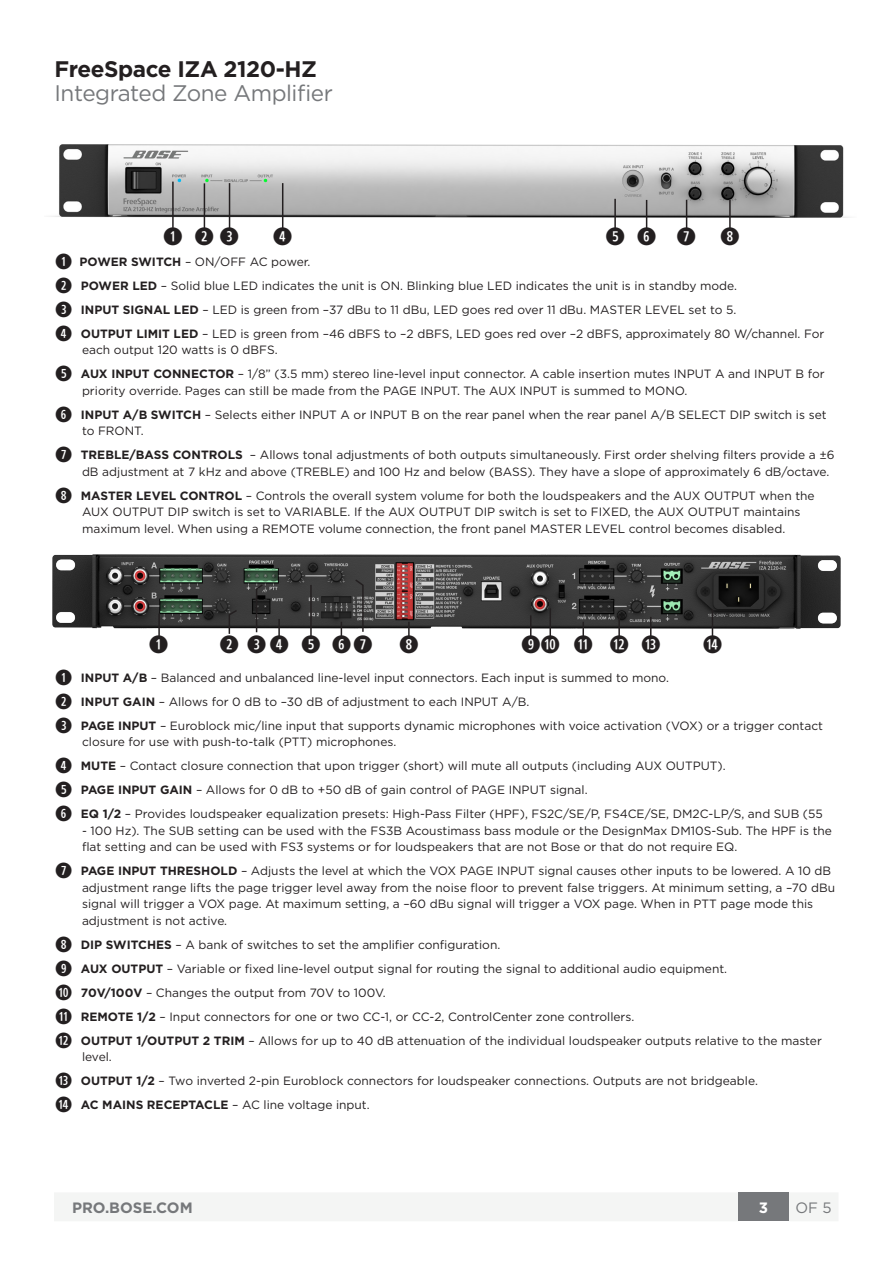
<style>
.page{position:relative;width:893px;height:1263px;background:#fff}
.page>*{position:absolute;margin:0;border:0;box-sizing:border-box;transform-origin:0 0}
.Number_in_circle_1{font:700 24px "Combi Numerals";letter-spacing:.1em;color:#231f20}
.small_header_B{font:22.5px "Gotham";letter-spacing:-.02em;color:#76787b}
.small_header_A{font:700 22.5px "Gotham";letter-spacing:-.02em;color:#231f20}
.t1{font:700 15px "Gotham";color:#76787b}
.t2{font:15px "Gotham";color:#76787b}
.t3{font:700 15px "Gotham";color:#fff}
.Number_in_circle_3{font:12px/16.5px "Gotham";color:#231f20}
.Number_in_circle_8{font:12px/16.5px "Gotham";color:#231f20}
.Number_in_circle_7{font:12px/16.5px "Gotham";color:#231f20}
.Number_in_circle_6{font:12px/16.5px "Gotham";color:#231f20}
.Number_in_circle_2{font:12px "Gotham";color:#231f20}
.Number_in_circle_1-2{font:12px "Gotham";color:#231f20}
.Number_in_circle_4{font:12px "Gotham";color:#231f20}
.Number_in_circle_5{font:12px "Gotham";color:#231f20}
.s1{font-family:"Combi Numerals";font-weight:700;font-size:21px}
.s2{font-weight:700}
</style>
<div class="page">
<div style="left:54px;top:1192px;width:784px;height:29px;background:#f4f5f4"></div>
<div style="left:738px;top:1192px;width:50px;height:29px;background:#76787b"></div>
<img style="left:50px;top:145px;width:799px;height:73px">
<hr style="left:172px;top:182px;width:2px;height:46px;background:#231f20">
<hr style="left:204px;top:183px;width:1px;height:47px;background:#231f20">
<hr style="left:229px;top:183px;width:1px;height:46px;background:#231f20">
<hr style="left:282px;top:183px;width:1px;height:46px;background:#231f20">
<hr style="left:614px;top:199px;width:2px;height:30px;background:#231f20">
<hr style="left:646px;top:200px;width:1px;height:30px;background:#231f20">
<svg style="left:686px;top:200px;width:1px;height:29px"></svg>
<hr style="left:729px;top:200px;width:2px;height:29px;background:#231f20">
<img style="left:52px;top:555px;width:789px;height:74px">
<hr style="left:158px;top:613px;width:2px;height:23px;background:#231f20">
<svg style="left:228px;top:608px;width:11px;height:26px"></svg>
<svg style="left:255px;top:583px;width:9px;height:50px"></svg>
<svg style="left:278px;top:619px;width:2px;height:18px"></svg>
<hr style="left:310px;top:585px;width:2px;height:52px;background:#231f20">
<svg style="left:341px;top:622px;width:1px;height:15px"></svg>
<svg style="left:354px;top:578px;width:10px;height:54px"></svg>
<svg style="left:408px;top:622px;width:2px;height:15px"></svg>
<svg style="left:530px;top:615px;width:1px;height:22px"></svg>
<hr style="left:549px;top:608px;width:2px;height:29px;background:#231f20">
<svg style="left:582px;top:622px;width:2px;height:15px"></svg>
<hr style="left:618px;top:615px;width:2px;height:22px;background:#231f20">
<svg style="left:650px;top:617px;width:1px;height:20px"></svg>
<svg style="left:712px;top:609px;width:1px;height:28px"></svg>
<p class="small_header_A" style="left:55px;top:54px;width:264px">FreeSpace IZA 2120-HZ</p>
<p class="small_header_B" style="left:55px;top:79px;width:280px">Integrated Zone Amplifier</p>
<p class="Number_in_circle_1" style="left:163px;top:227px;width:21px">Q</p>
<p class="Number_in_circle_1" style="left:194px;top:227px;width:46px">WE</p>
<p class="Number_in_circle_1" style="left:273px;top:227px;width:21px">R</p>
<p class="Number_in_circle_1" style="left:605px;top:227px;width:21px">T</p>
<p class="Number_in_circle_1" style="left:637px;top:227px;width:21px">Y</p>
<p class="Number_in_circle_1" style="left:676px;top:227px;width:21px">U</p>
<p class="Number_in_circle_1" style="left:720px;top:227px;width:21px">I</p>
<p class="Number_in_circle_1-2" style="left:55px;top:254px;width:257px"><span class="s1">Q</span> <span class="s2">POWER SWITCH</span> – ON/OFF AC power.</p>
<p class="Number_in_circle_2" style="left:55px;top:278px;width:683px"><span class="s1">W</span> <span class="s2">POWER LED</span> – Solid blue LED indicates the unit is ON. Blinking blue LED indicates the unit is in standby mode.</p>
<p class="Number_in_circle_3" style="left:55px;top:301px;width:683px"><span class="s1">E</span> <span class="s2">INPUT SIGNAL LED</span> – LED is green from –37 dBu to 11 dBu, LED goes red over 11 dBu. MASTER LEVEL set to 5.</p>
<p class="Number_in_circle_3" style="left:82px;top:325px;width:744px;text-indent:-27px"><span class="s1">R</span> <span class="s2">OUTPUT LIMIT LED</span> – LED is green from –46 dBFS to –2 dBFS, LED goes red over –2 dBFS, approximately 80 W/channel. For each output 120 watts is 0 dBFS.</p>
<p class="Number_in_circle_3" style="left:82px;top:366px;width:744px;text-indent:-27px"><span class="s1">T</span> <span class="s2">AUX INPUT CONNECTOR</span> – 1/8” (3.5 mm) stereo line-level input connector. A cable insertion mutes INPUT A and INPUT B for priority override. Pages can still be made from the PAGE INPUT. The AUX INPUT is summed to MONO.</p>
<p class="Number_in_circle_3" style="left:82px;top:406px;width:746px;text-indent:-27px"><span class="s1">Y</span> <span class="s2">INPUT A/B SWITCH</span> – Selects either INPUT A or INPUT B on the rear panel when the rear panel A/B SELECT DIP switch is set to FRONT.</p>
<p class="Number_in_circle_3" style="left:82px;top:447px;width:754px;text-indent:-27px"><span class="s1">U</span> <span class="s2">TREBLE/BASS CONTROLS</span> – Allows tonal adjustments of both outputs simultaneously. First order shelving filters provide a ±6 dB adjustment at 7 kHz and above (TREBLE) and 100 Hz and below (BASS). They have a slope of approximately 6 dB/octave.</p>
<p class="Number_in_circle_3" style="left:82px;top:487px;width:734px;text-indent:-27px"><span class="s1">I</span> <span class="s2">MASTER LEVEL CONTROL</span> – Controls the overall system volume for both the loudspeakers and the AUX OUTPUT when the<br>AUX OUTPUT DIP switch is set to VARIABLE. If the AUX OUTPUT DIP switch is set to FIXED, the AUX OUTPUT maintains maximum level. When using a REMOTE volume connection, the front panel MASTER LEVEL control becomes disabled.</p>
<p class="Number_in_circle_1" style="left:149px;top:635px;width:21px">Q</p>
<p class="Number_in_circle_1" style="left:219px;top:635px;width:71px">W ER</p>
<p class="Number_in_circle_1" style="left:301px;top:635px;width:73px">T YU</p>
<p class="Number_in_circle_1" style="left:399px;top:635px;width:21px">I</p>
<p class="Number_in_circle_1" style="left:521px;top:635px;width:41px">OA</p>
<p class="Number_in_circle_1" style="left:574px;top:635px;width:21px">S</p>
<p class="Number_in_circle_1" style="left:609px;top:635px;width:21px">D</p>
<p class="Number_in_circle_1" style="left:641px;top:635px;width:21px">F</p>
<p class="Number_in_circle_1" style="left:703px;top:635px;width:19px">G</p>
<p class="Number_in_circle_1-2" style="left:55px;top:669px;width:615px"><span class="s1">Q</span> <span class="s2">INPUT A/B</span> – Balanced and unbalanced line-level input connectors. Each input is summed to mono.</p>
<p class="Number_in_circle_2" style="left:55px;top:693px;width:476px"><span class="s1">W</span> <span class="s2">INPUT GAIN</span> – Allows for 0 dB to –30 dB of adjustment to each INPUT A/B.</p>
<p class="Number_in_circle_3" style="left:82px;top:717px;width:743px;text-indent:-27px"><span class="s1">E</span> <span class="s2">PAGE INPUT</span> – Euroblock mic/line input that supports dynamic microphones with voice activation (VOX) or a trigger contact closure for use with push-to-talk (PTT) microphones.</p>
<p class="Number_in_circle_4" style="left:55px;top:758px;width:672px"><span class="s1">R</span> <span class="s2">MUTE</span> – Contact closure connection that upon trigger (short) will mute all outputs (including AUX OUTPUT).</p>
<p class="Number_in_circle_5" style="left:55px;top:782px;width:534px"><span class="s1">T</span> <span class="s2">PAGE INPUT GAIN</span> – Allows for 0 dB to +50 dB of gain control of PAGE INPUT signal.</p>
<p class="Number_in_circle_6" style="left:55px;top:805px;width:769px"><span class="s1">Y</span> <span class="s2">EQ 1/2</span> – Provides loudspeaker equalization presets: High-Pass Filter (HPF), FS2C/SE/P, FS4CE/SE, DM2C-LP/S, and SUB (55</p>
<p class="Number_in_circle_6" style="left:82px;top:822px;width:751px">- 100 Hz). The SUB setting can be used with the FS3B Acoustimass bass module or the DesignMax DM10S-Sub. The HPF is the flat setting and can be used with FS3 systems or for loudspeakers that are not Bose or that do not require EQ.</p>
<p class="Number_in_circle_7" style="left:82px;top:862px;width:755px;text-indent:-27px"><span class="s1">U</span> <span class="s2">PAGE INPUT THRESHOLD</span> – Adjusts the level at which the VOX PAGE INPUT signal causes other inputs to be lowered. A 10 dB adjustment range lifts the page trigger level away from the noise floor to prevent false triggers. At minimum setting, a –70 dBu signal will trigger a VOX page. At maximum setting, a –60 dBu signal will trigger a VOX page. When in PTT page mode this adjustment is not active.</p>
<p class="Number_in_circle_8" style="left:55px;top:936px;width:447px"><span class="s1">I</span> <span class="s2">DIP SWITCHES</span> – A bank of switches to set the amplifier configuration.</p>
<p class="Number_in_circle_8" style="left:55px;top:960px;width:674px"><span class="s1">O</span> <span class="s2">AUX OUTPUT</span> – Variable or fixed line-level output signal for routing the signal to additional audio equipment.</p>
<p class="Number_in_circle_8" style="left:55px;top:984px;width:332px"><span class="s1">A</span> <span class="s2">70V/100V</span> – Changes the output from 70V to 100V.</p>
<p class="Number_in_circle_8" style="left:55px;top:1008px;width:581px"><span class="s1">S</span> <span class="s2">REMOTE 1/2</span> – Input connectors for one or two CC-1, or CC-2, ControlCenter zone controllers.</p>
<p class="Number_in_circle_8" style="left:82px;top:1032px;width:741px;text-indent:-27px"><span class="s1">D</span> <span class="s2">OUTPUT 1/OUTPUT 2 TRIM</span> – Allows for up to 40 dB attenuation of the individual loudspeaker outputs relative to the master level.</p>
<p class="Number_in_circle_8" style="left:55px;top:1072px;width:704px"><span class="s1">F</span> <span class="s2">OUTPUT 1/2</span> – Two inverted 2-pin Euroblock connectors for loudspeaker connections. Outputs are not bridgeable.</p>
<p class="Number_in_circle_8" style="left:81px;top:1096px;width:290px"><span class="s2">AC MAINS RECEPTACLE</span> – AC line voltage input.</p>
<p class="t1" style="left:72px;top:1197px;width:122px">PRO.BOSE.COM</p>
<p class="t3" style="left:759px;top:1197px;width:11px">3</p>
<p class="t2" style="left:795px;top:1198px;width:38px">OF 5</p>
</div>
